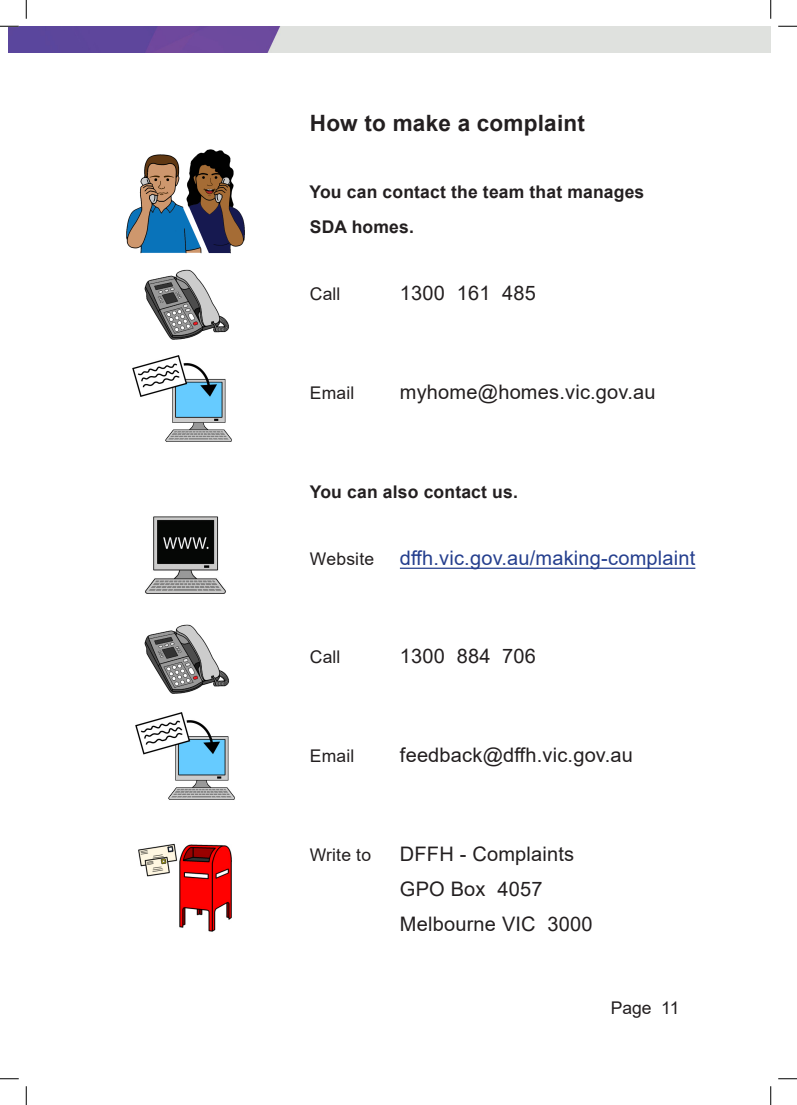
<style>
.page{position:relative;width:797px;height:1105px;background:#fff}
.page>*{position:absolute;margin:0;border:0;box-sizing:border-box;transform-origin:0 0}
.Heading_1_-_size_18_BOLD{font:700 22.5px "Arial";letter-spacing:.01em;color:#231f20}
.Body_2_line_space{font:20px "Arial";letter-spacing:.01em;color:#231f20}
.Body_1_line_space{font:20px/35px "Arial";letter-spacing:.01em;color:#231f20}
.Body_2_line_space-2{font:20px "Arial";letter-spacing:.01em;color:#253f8e}
.Heading_3_-_size_14_BOLD{font:700 17.5px/35px "Arial";letter-spacing:.01em;color:#231f20}
.Body_2_line_space-3{font:17.5px "Arial";letter-spacing:.01em;color:#231f20}
.Body_1_line_space-2{font:17.5px "Arial";color:#231f20}
</style>
<div class="page">
<img style="left:9px;top:26px;width:761px;height:27px">
<hr style="left:400px;top:568px;width:295px;height:1px;background:#253f8e">
<img style="left:126px;top:150px;width:119px;height:104px">
<img style="left:144px;top:269px;width:85px;height:71px">
<img style="left:133px;top:355px;width:99px;height:87px">
<img style="left:145px;top:516px;width:81px;height:78px">
<img style="left:144px;top:624px;width:85px;height:70px">
<img style="left:135px;top:713px;width:100px;height:87px">
<img style="left:138px;top:843px;width:94px;height:89px">
<svg style="left:0;top:25px;width:19px;height:2px"></svg>
<svg style="left:778px;top:25px;width:19px;height:2px"></svg>
<svg style="left:0;top:1078px;width:19px;height:1px"></svg>
<svg style="left:778px;top:1078px;width:19px;height:1px"></svg>
<svg style="left:25px;top:0;width:2px;height:19px"></svg>
<svg style="left:25px;top:1086px;width:2px;height:19px"></svg>
<svg style="left:770px;top:0;width:1px;height:19px"></svg>
<svg style="left:770px;top:1086px;width:1px;height:19px"></svg>
<p class="Heading_1_-_size_18_BOLD" style="left:310px;top:107px;width:277px">How to make a complaint</p>
<p class="Heading_3_-_size_14_BOLD" style="left:309px;top:175px;width:336px">You can contact the team that manages<br>SDA homes.</p>
<p class="Body_2_line_space-3" style="left:310px;top:282px;width:32px">Call</p>
<p class="Body_2_line_space" style="left:400px;top:279px;width:138px">1300 161 485</p>
<p class="Body_2_line_space-3" style="left:310px;top:381px;width:46px">Email</p>
<p class="Body_2_line_space" style="left:400px;top:378px;width:257px">myhome@homes.vic.gov.au</p>
<p class="Heading_3_-_size_14_BOLD" style="left:310px;top:474px;width:209px">You can also contact us.</p>
<p class="Body_2_line_space-3" style="left:310px;top:546px;width:66px">Website</p>
<p class="Body_2_line_space-2" style="left:400px;top:544px;width:297px">dffh.vic.gov.au/making-complaint</p>
<p class="Body_2_line_space-3" style="left:310px;top:645px;width:32px">Call</p>
<p class="Body_2_line_space" style="left:400px;top:642px;width:138px">1300 884 706</p>
<p class="Body_2_line_space-3" style="left:310px;top:744px;width:46px">Email</p>
<p class="Body_2_line_space" style="left:400px;top:741px;width:234px">feedback@dffh.vic.gov.au</p>
<p class="Body_1_line_space-2" style="left:310px;top:843px;width:63px">Write to</p>
<p class="Body_1_line_space" style="left:400px;top:836px;width:194px">DFFH - Complaints<br>GPO Box 4057<br>Melbourne VIC 3000</p>
<p class="Body_1_line_space-2" style="left:610px;top:995px;width:70px">Page 11</p>
</div>
